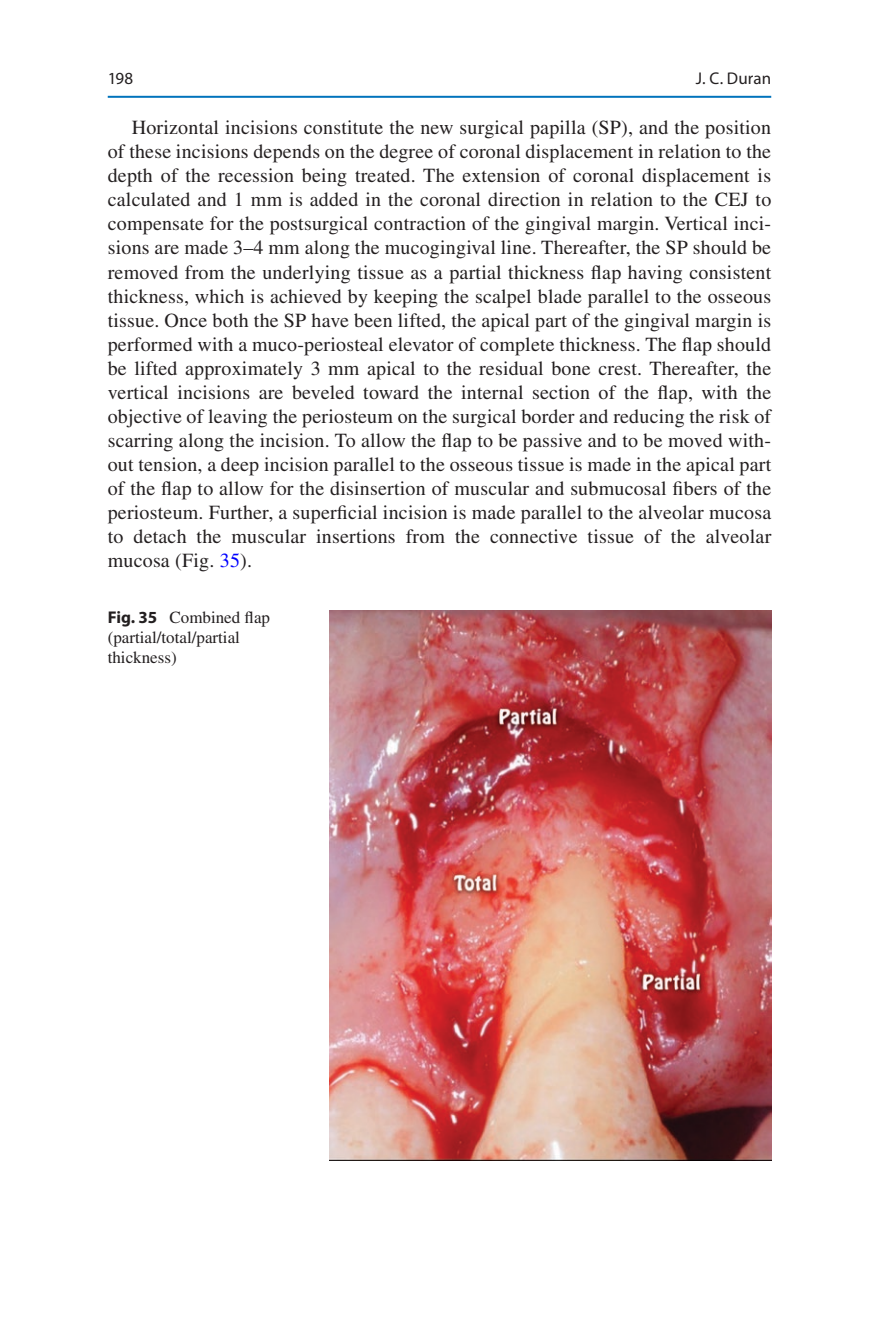
<style>
.page{position:relative;width:879px;height:1333px;background:#fff}
.page>*{position:absolute;margin:0;border:0;box-sizing:border-box;transform-origin:0 0}
.Text{font:20px/24px "Times LT Std";letter-spacing:.01em;color:#231f20;text-align:justify}
.Fig_leg__unjustfied{font:17px/20px "Times LT Std";color:#231f20}
.t1{font:17px "Myriad Pro";letter-spacing:.005em;color:#231f20}
.s1{color:#00f}
.s2{font-family:"Myriad Pro";font-weight:700}
</style>
<div class="page">
<img style="left:329px;top:610px;width:442px;height:550px">
<hr style="left:108px;top:96px;width:663px;height:2px;background:#0073bc">
<p class="t1" style="left:696px;top:68px;width:77px">J. C. Duran</p>
<p class="t1" style="left:108px;top:68px;width:27px">198</p>
<p class="Text" style="left:108px;top:116px;width:665px;text-indent:24px">Horizontal incisions constitute the new surgical papilla (SP), and the position of these incisions depends on the degree of coronal displacement in relation to the depth of the recession being treated. The extension of coronal displacement is calculated and 1 mm is added in the coronal direction in relation to the CEJ to compensate for the postsurgical contraction of the gingival margin. Vertical inci&shy;sions are made 3–4 mm along the mucogingival line. Thereafter, the SP should be removed from the underlying tissue as a partial thickness flap having consistent thickness, which is achieved by keeping the scalpel blade parallel to the osseous tissue. Once both the SP have been lifted, the apical part of the gingival margin is performed with a muco-periosteal elevator of complete thickness. The flap should be lifted approximately 3 mm apical to the residual bone crest. Thereafter, the vertical incisions are beveled toward the internal section of the flap, with the objective of leaving the periosteum on the surgical border and reducing the risk of scarring along the incision. To allow the flap to be passive and to be moved with&shy;out tension, a deep incision parallel to the osseous tissue is made in the apical part of the flap to allow for the disinsertion of muscular and submucosal fibers of the periosteum. Further, a superficial incision is made parallel to the alveolar mucosa to detach the muscular insertions from the connective tissue of the alveolar mucosa (Fig. <span class="s1">35</span>).</p>
<p class="Fig_leg__unjustfied" style="left:108px;top:607px;width:164px"><span class="s2">Fig. 35</span> Combined flap (partial/total/partial thickness)</p>
</div>
